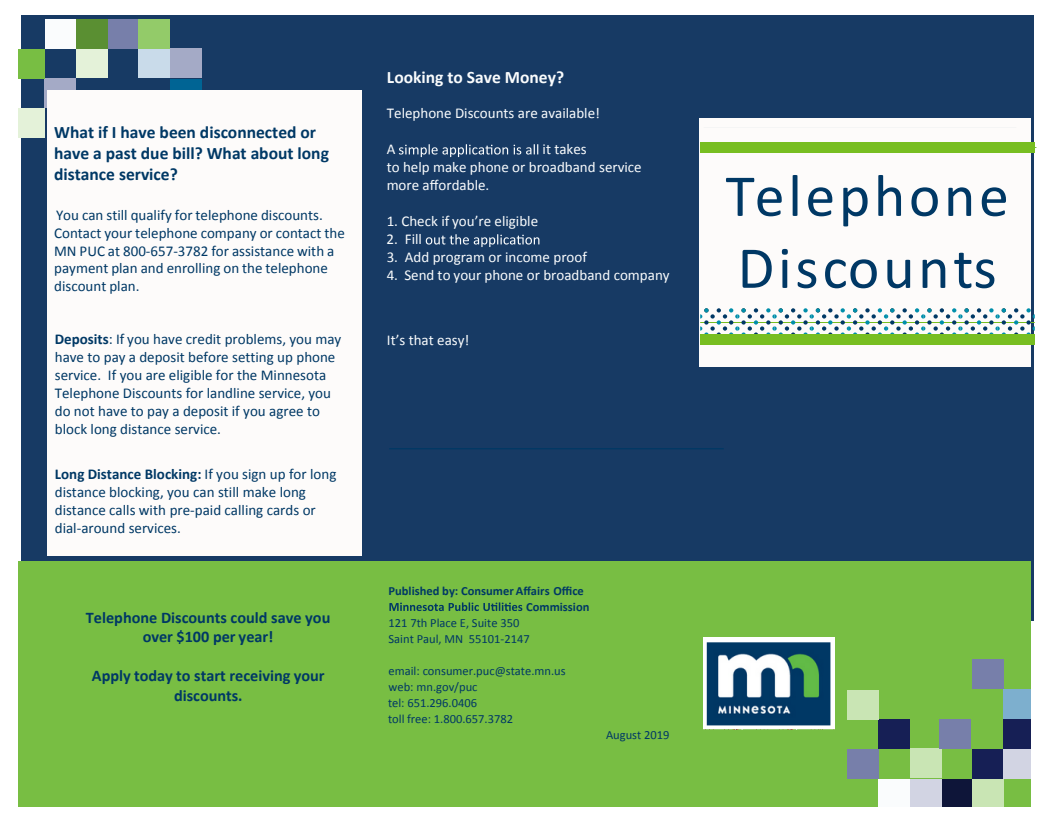
<style>
.page{position:relative;width:1050px;height:825px;background:#fff}
.page>*{position:absolute;margin:0;border:0;box-sizing:border-box;transform-origin:0 0}
.t1{font:60px/72px "Calibri";letter-spacing:.06em;color:#003865}
.t2{font:700 17.5px/21px "Calibri";color:#003865}
.t3{font:700 17.5px "Calibri";color:#fafcfd}
.t4{font:700 16.25px/19.5px "Calibri";color:#003865;text-align:center}
.t5{font:15px/18px "Calibri";color:#003865}
.t6{font:15px/18px "Calibri";color:#fafcfd}
.t7{font:12.5px/16.2px "Calibri";color:#003865}
.t8{font:700 12.5px/16px "Calibri";color:#003865}
.s1{font-weight:700}
</style>
<div class="page">
<div style="left:21px;top:15px;width:1013px;height:606px;background:#173a64"></div>
<div style="left:19px;top:561px;width:1012px;height:245px;background:#78be43"></div>
<div style="left:170px;top:79px;width:31px;height:30px;background:#006494"></div>
<div style="left:109px;top:19px;width:31px;height:30px;background:#777faa"></div>
<div style="left:45px;top:78px;width:31px;height:30px;background:#a4aac6"></div>
<div style="left:139px;top:48px;width:31px;height:30px;background:#c9dbea"></div>
<div style="left:170px;top:48px;width:31px;height:30px;background:#a4aac6"></div>
<div style="left:19px;top:49px;width:26px;height:30px;background:#78be43"></div>
<div style="left:19px;top:108px;width:26px;height:30px;background:#e4f2d9"></div>
<div style="left:77px;top:48px;width:31px;height:30px;background:#e4f2d9"></div>
<div style="left:45px;top:19px;width:32px;height:30px;background:#fafcfd"></div>
<div style="left:77px;top:19px;width:31px;height:30px;background:#5a8f32"></div>
<div style="left:139px;top:19px;width:31px;height:30px;background:#93cb69"></div>
<div style="left:1004px;top:719px;width:27px;height:30px;background:#161f55"></div>
<div style="left:942px;top:779px;width:31px;height:27px;background:#0e1539"></div>
<div style="left:878px;top:719px;width:31px;height:30px;background:#161f55"></div>
<div style="left:1004px;top:689px;width:27px;height:30px;background:#7dafce"></div>
<div style="left:972px;top:749px;width:31px;height:30px;background:#161f55"></div>
<div style="left:1004px;top:749px;width:27px;height:30px;background:#d2d4e3"></div>
<div style="left:847px;top:749px;width:31px;height:30px;background:#777faa"></div>
<div style="left:972px;top:659px;width:31px;height:30px;background:#777faa"></div>
<div style="left:847px;top:690px;width:31px;height:29px;background:#c9e5b4"></div>
<div style="left:910px;top:749px;width:31px;height:29px;background:#c9e5b4"></div>
<div style="left:940px;top:719px;width:31px;height:30px;background:#777faa"></div>
<div style="left:878px;top:779px;width:32px;height:27px;background:#fafcfd"></div>
<div style="left:910px;top:779px;width:31px;height:27px;background:#d2d4e3"></div>
<div style="left:972px;top:779px;width:31px;height:27px;background:#c9e5b4"></div>
<svg style="left:389px;top:602px;width:133px;height:9px"></svg>
<div style="left:47px;top:90px;width:314px;height:465px;background:#fdfbfa"></div>
<div style="left:699px;top:118px;width:332px;height:249px;background:#fdfbfa"></div>
<svg style="left:399px;top:144px;width:139px;height:13px"></svg>
<svg style="left:426px;top:234px;width:113px;height:13px"></svg>
<img style="left:704px;top:638px;width:130px;height:91px">
<svg style="left:700px;top:308px;width:335px;height:26px"></svg>
<hr style="left:389px;top:448px;width:335px;height:1px;background:#003865">
<div style="left:700px;top:142px;width:48px;height:11px;background:#78be21"></div>
<div style="left:748px;top:142px;width:48px;height:11px;background:#78be21"></div>
<div style="left:796px;top:142px;width:48px;height:11px;background:#78be21"></div>
<div style="left:844px;top:142px;width:47px;height:11px;background:#78be21"></div>
<div style="left:891px;top:142px;width:48px;height:11px;background:#78be21"></div>
<div style="left:939px;top:142px;width:48px;height:11px;background:#78be21"></div>
<div style="left:987px;top:142px;width:48px;height:11px;background:#78be21"></div>
<div style="left:700px;top:334px;width:48px;height:11px;background:#78be21"></div>
<div style="left:748px;top:334px;width:48px;height:11px;background:#78be21"></div>
<div style="left:796px;top:334px;width:48px;height:11px;background:#78be21"></div>
<div style="left:844px;top:334px;width:47px;height:11px;background:#78be21"></div>
<div style="left:891px;top:334px;width:48px;height:11px;background:#78be21"></div>
<div style="left:939px;top:334px;width:48px;height:11px;background:#78be21"></div>
<div style="left:987px;top:334px;width:48px;height:11px;background:#78be21"></div>
<p class="t2" style="left:54px;top:122px;width:276px">What if I have been disconnected or have a past due bill? What about long distance service?</p>
<p class="t5" style="left:54px;top:206px;width:292px">You can still qualify for telephone discounts.<br>Contact your telephone company or contact the MN PUC at 800-657-3782 for assistance with a payment plan and enrolling on the telephone discount plan.</p>
<p class="t5" style="left:55px;top:331px;width:288px"><span class="s1">Deposits</span>: If you have credit problems, you may have to pay a deposit before setting up phone service. If you are eligible for the Minnesota Telephone Discounts for landline service, you do not have to pay a deposit if you agree to block long distance service.</p>
<p class="t5" style="left:55px;top:465px;width:283px"><span class="s1">Long Distance Blocking:</span> If you sign up for long distance blocking, you can still make long distance calls with pre-paid calling cards or dial-around services.</p>
<p class="t4" style="left:86px;top:608px;width:246px">Telephone Discounts could save you over $100 per year!</p>
<p class="t4" style="left:92px;top:666px;width:234px">Apply today to start receiving your discounts.</p>
<p class="t3" style="left:387px;top:66px;width:179px">Looking to Save Money?</p>
<p class="t6" style="left:387px;top:104px;width:215px">Telephone Discounts are available!</p>
<p class="t6" style="left:387px;top:140px;width:10px">A</p>
<p class="t6" style="left:387px;top:140px;width:257px;text-indent:156px">it takes<br>to help make phone or broadband service more affordable.</p>
<p class="t6" style="left:387px;top:212px;width:153px">1. Check if you’re eligible</p>
<p class="t6" style="left:387px;top:230px;width:37px">2. Fill</p>
<p class="t6" style="left:387px;top:248px;width:202px">3. Add program or income proof</p>
<p class="t6" style="left:387px;top:266px;width:285px">4. Send to your phone or broadband company</p>
<p class="t6" style="left:387px;top:331px;width:84px">It’s that easy!</p>
<p class="t8" style="left:526px;top:583px;width:65px;text-indent:-138px">Published by: Consumer Affairs Office<br>Commission</p>
<p class="t7" style="left:389px;top:615px;width:143px">121 7th Place E, Suite 350<br>Saint Paul, MN 55101-2147</p>
<p class="t7" style="left:388px;top:662px;width:179px">email: consumer.puc@state.mn.us web: mn.gov/puc<br>tel: 651.296.0406<br>toll free: 1.800.657.3782</p>
<p class="t7" style="left:606px;top:727px;width:65px">August 2019</p>
<h1 class="t1" style="left:726px;top:160px;width:285px">Telephone<br>Discounts</h1>
</div>
